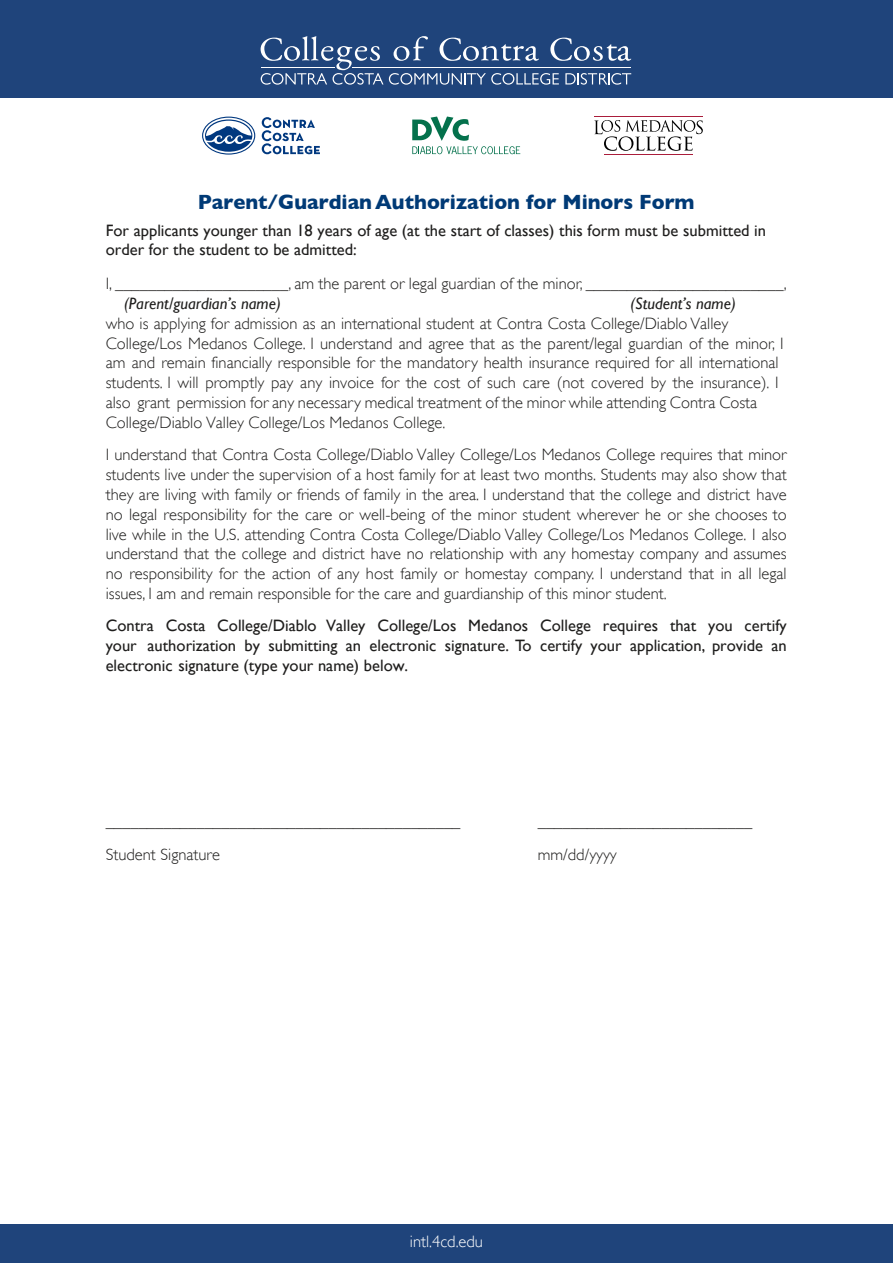
<style>
.page{position:relative;width:893px;height:1263px;background:#fff}
.page>*{position:absolute;margin:0;border:0;box-sizing:border-box;transform-origin:0 0}
.t1{font:700 21px "Gill Sans";color:#003a76;scale:.96 1}
.t2{font:300 16.5px/19.8px "Gill Sans";color:#1f1e1d}
.t3{font:16.5px/19.8px "Gill Sans";color:#1f1e1d}
.t4{font:italic 16.5px "Gill Sans";color:#1f1e1d}
.t5{font:300 16.5px "Gill Sans";color:#fff}
.s1{font-style:inherit}
</style>
<div class="page">
<div style="left:0;top:0;width:893px;height:98px;background:#1f447b"></div>
<svg style="left:389px;top:73px;width:170px;height:12px"></svg>
<svg style="left:565px;top:73px;width:66px;height:12px"></svg>
<hr style="left:352px;top:67px;width:279px;height:1px;background:#fff">
<svg style="left:261px;top:36px;width:122px;height:49px"></svg>
<svg style="left:394px;top:36px;width:34px;height:25px"></svg>
<svg style="left:440px;top:38px;width:99px;height:23px"></svg>
<svg style="left:550px;top:38px;width:81px;height:23px"></svg>
<svg style="left:412px;top:117px;width:108px;height:37px"></svg>
<svg style="left:594px;top:120px;width:109px;height:31px"></svg>
<hr style="left:594px;top:117px;width:109px;height:1px;background:#aa1d3b">
<hr style="left:604px;top:154px;width:89px;height:1px;background:#aa1d3b">
<div style="left:0;top:1225px;width:893px;height:38px;background:#1f447b"></div>
<svg style="left:262px;top:117px;width:58px;height:37px"></svg>
<div style="left:202px;top:117px;width:53px;height:38px;border:1px solid #00387f;border-radius:50%"></div>
<svg style="left:205px;top:119px;width:47px;height:33px"></svg>
<p class="t1" style="left:198px;top:185px;width:519px">Parent/Guardian Authorization for Minors Form</p>
<p class="t3" style="left:106px;top:220px;width:662px">For applicants younger than 18 years of age (at the start of classes) th<span class="s1">is form</span> must be <span class="s1">submitted</span> in order for the student to be <span class="s1">admitted</span>:</p>
<p class="t2" style="left:106px;top:274px;width:682px">I, _____________________, am the parent or legal guardian of the minor, ________________________,</p>
<p class="t4" style="left:124px;top:294px;width:158px">(Parent/guardian’s name)</p>
<p class="t4" style="left:630px;top:294px;width:107px">(Student’s name)</p>
<p class="t2" style="left:106px;top:313px;width:679px">who is applying for admission as an international student at Contra Costa College/Diablo Valley College/Los Medanos College. I understand and agree that as the parent/legal guardian of the minor, I am and remain financially responsible for the mandatory health insurance required for all international students. I will promptly pay any invoice for the cost of such care (not covered by the insurance). I also grant permission for any necessary medical treatment of the minor while attending Contra Costa College/Diablo Valley College/Los Medanos College.</p>
<p class="t2" style="left:106px;top:445px;width:682px;text-align:justify">I understand that Contra Costa College/Diablo Valley College/Los Medanos College requires that minor students live under the supervision of a host family for at least two months. Students may also show that they are living with family or friends of family in the area. I understand that the college and district have no legal responsibility for the care or well-being of the minor student wherever he or she chooses to live while in the U.S. attending Contra Costa College/Diablo Valley College/Los Medanos College. I also understand that the college and district have no relationship with any homestay company and assumes no responsibility for the action of any host family or homestay company. I understand that in all legal issues, I am and remain responsible for the care and guardianship of this minor student.</p>
<p class="t3" style="left:106px;top:616px;width:682px;text-align:justify">Contra Costa College/Diablo Valley College/Los Medanos College requires that you certify your authorization by submitting an electronic signature. To certify your application, provide an electronic signature (type your name) below.</p>
<p class="t2" style="left:106px;top:805px;width:356px;line-height:32.5px">___________________________________________<br>Student Signature</p>
<p class="t2" style="left:538px;top:805px;width:216px;line-height:32.5px">__________________________ mm/dd/yyyy</p>
<p class="t5" style="left:410px;top:1232px;width:75px">intl.4cd.edu</p>
</div>
